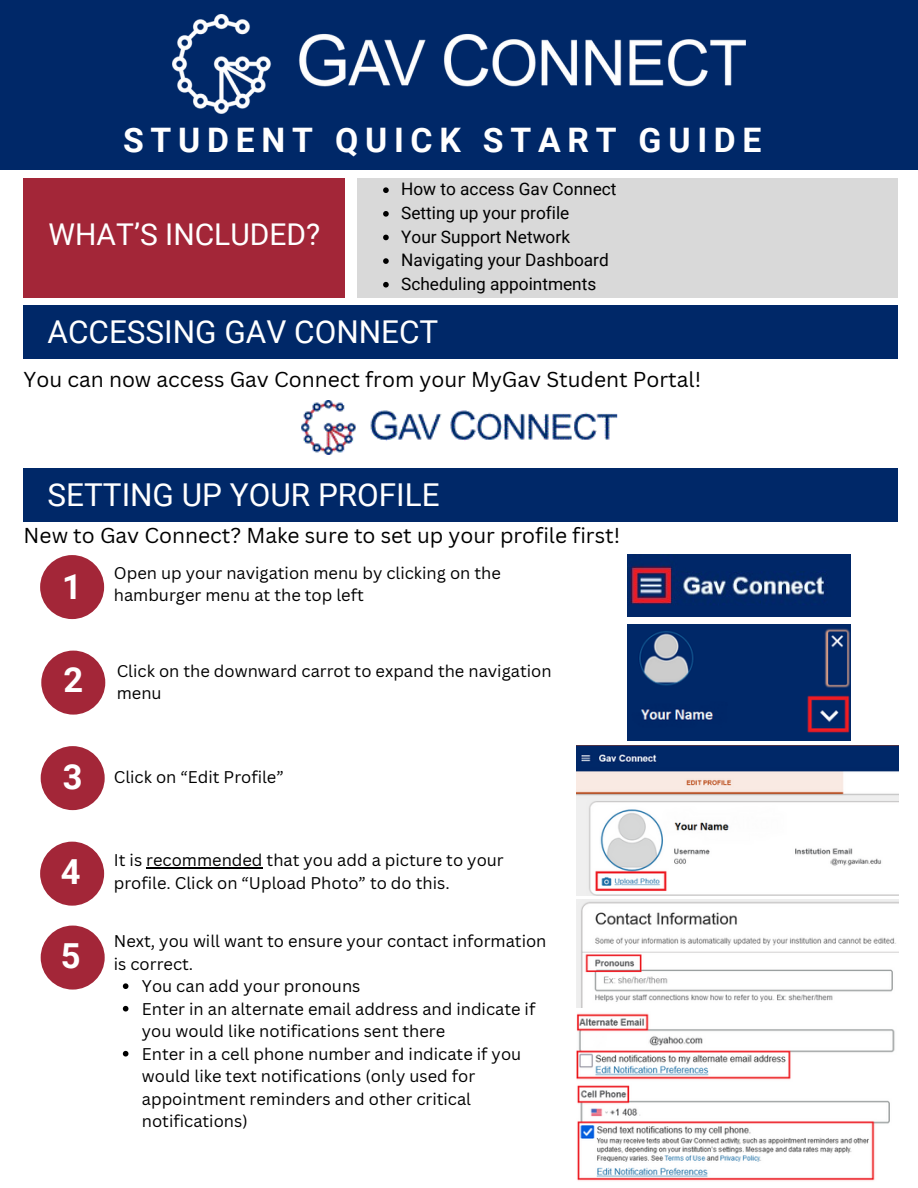
<style>
.page{position:relative;width:918px;height:1188px;background:#fff}
.page>*{position:absolute;margin:0;border:0;box-sizing:border-box;transform-origin:0 0}
.t1{font:700 34.5px "Roboto";color:#fff}
.t2{font:700 33.75px "Roboto";letter-spacing:.2em;color:#fff}
.t3{font:31.5px "Roboto";color:#fff}
.t4{font:30px "Roboto";color:#fff}
.t5{font:21px "Canva Sans";color:#000}
.t6{font:17.25px "Roboto";color:#000}
.t7{font:16.5px/22.5px "Canva Sans";color:#000}
</style>
<div class="page">
<div style="left:0;top:0;width:918px;height:170px;background:#002868"></div>
<img style="left:172px;top:14px;width:574px;height:99px">
<div style="left:24px;top:178px;width:321px;height:119px;background:#a32638"></div>
<div style="left:358px;top:178px;width:540px;height:119px;background:#d9d9d9"></div>
<img style="left:628px;top:555px;width:223px;height:62px">
<img style="left:628px;top:625px;width:223px;height:116px">
<img style="left:576px;top:745px;width:322px;height:151px">
<div style="left:40px;top:555px;width:64px;height:64px;background:#a32638;border-radius:50%"></div>
<div style="left:41px;top:651px;width:64px;height:64px;background:#a32638;border-radius:50%"></div>
<div style="left:41px;top:746px;width:64px;height:64px;background:#a32638;border-radius:50%"></div>
<div style="left:40px;top:842px;width:64px;height:64px;background:#a32638;border-radius:50%"></div>
<div style="left:41px;top:926px;width:64px;height:64px;background:#a32638;border-radius:50%"></div>
<img style="left:576px;top:899px;width:322px;height:108px">
<img style="left:576px;top:1013px;width:319px;height:67px">
<img style="left:577px;top:1085px;width:313px;height:96px">
<div style="left:24px;top:305px;width:874px;height:54px;background:#002868"></div>
<img style="left:301px;top:400px;width:317px;height:54px">
<hr style="left:146px;top:867px;width:117px;height:1px;background:#000">
<svg style="left:123px;top:983px;width:5px;height:6px"></svg>
<svg style="left:123px;top:1006px;width:5px;height:6px"></svg>
<svg style="left:123px;top:1051px;width:5px;height:6px"></svg>
<svg style="left:383px;top:187px;width:6px;height:6px"></svg>
<svg style="left:383px;top:211px;width:6px;height:6px"></svg>
<svg style="left:383px;top:235px;width:6px;height:5px"></svg>
<svg style="left:383px;top:258px;width:6px;height:6px"></svg>
<svg style="left:383px;top:282px;width:6px;height:6px"></svg>
<div style="left:24px;top:469px;width:874px;height:53px;background:#002868"></div>
<p class="t2" style="left:123px;top:121px;width:640px">STUDENT QUICK START GUIDE</p>
<p class="t4" style="left:49px;top:218px;width:273px">WHAT’S INCLUDED?</p>
<p class="t6" style="left:401px;top:179px;width:217px">How to access Gav Connect</p>
<p class="t6" style="left:401px;top:203px;width:170px">Setting up your profile</p>
<p class="t6" style="left:401px;top:227px;width:170px">Your Support Network</p>
<p class="t6" style="left:401px;top:250px;width:209px">Navigating your Dashboard</p>
<p class="t6" style="left:401px;top:274px;width:197px">Scheduling appointments</p>
<p class="t3" style="left:48px;top:314px;width:392px">ACCESSING GAV CONNECT</p>
<p class="t5" style="left:24px;top:364px;width:679px">You can now access Gav Connect from your MyGav Student Portal!</p>
<p class="t3" style="left:48px;top:477px;width:394px">SETTING UP YOUR PROFILE</p>
<p class="t5" style="left:24px;top:521px;width:598px">New to Gav Connect? Make sure to set up your profile first!</p>
<p class="t1" style="left:62px;top:567px;width:21px">1</p>
<p class="t1" style="left:63px;top:660px;width:21px">2</p>
<p class="t1" style="left:63px;top:757px;width:21px">3</p>
<p class="t1" style="left:61px;top:852px;width:21px">4</p>
<h4 class="t7" style="left:114px;top:561px;width:389px">Open up your navigation menu by clicking on the hamburger menu at the top left</h4>
<p class="t7" style="left:117px;top:659px;width:436px">Click on the downward carrot to expand the navigation menu</p>
<p class="t7" style="left:114px;top:766px;width:171px">Click on “Edit Profile”</p>
<p class="t7" style="left:114px;top:849px;width:391px">It is recommended that you add a picture to your profile. Click on “Upload Photo” to do this.</p>
<p class="t1" style="left:61px;top:936px;width:21px">5</p>
<p class="t7" style="left:114px;top:930px;width:434px">Next, you will want to ensure your contact information is correct.</p>
<p class="t7" style="left:142px;top:975px;width:220px">You can add your pronouns</p>
<p class="t7" style="left:142px;top:997px;width:395px">Enter in an alternate email address and indicate if you would like notifications sent there</p>
<p class="t7" style="left:142px;top:1042px;width:381px">Enter in a cell phone number and indicate if you would like text notifications (only used for appointment reminders and other critical notifications)</p>
</div>
